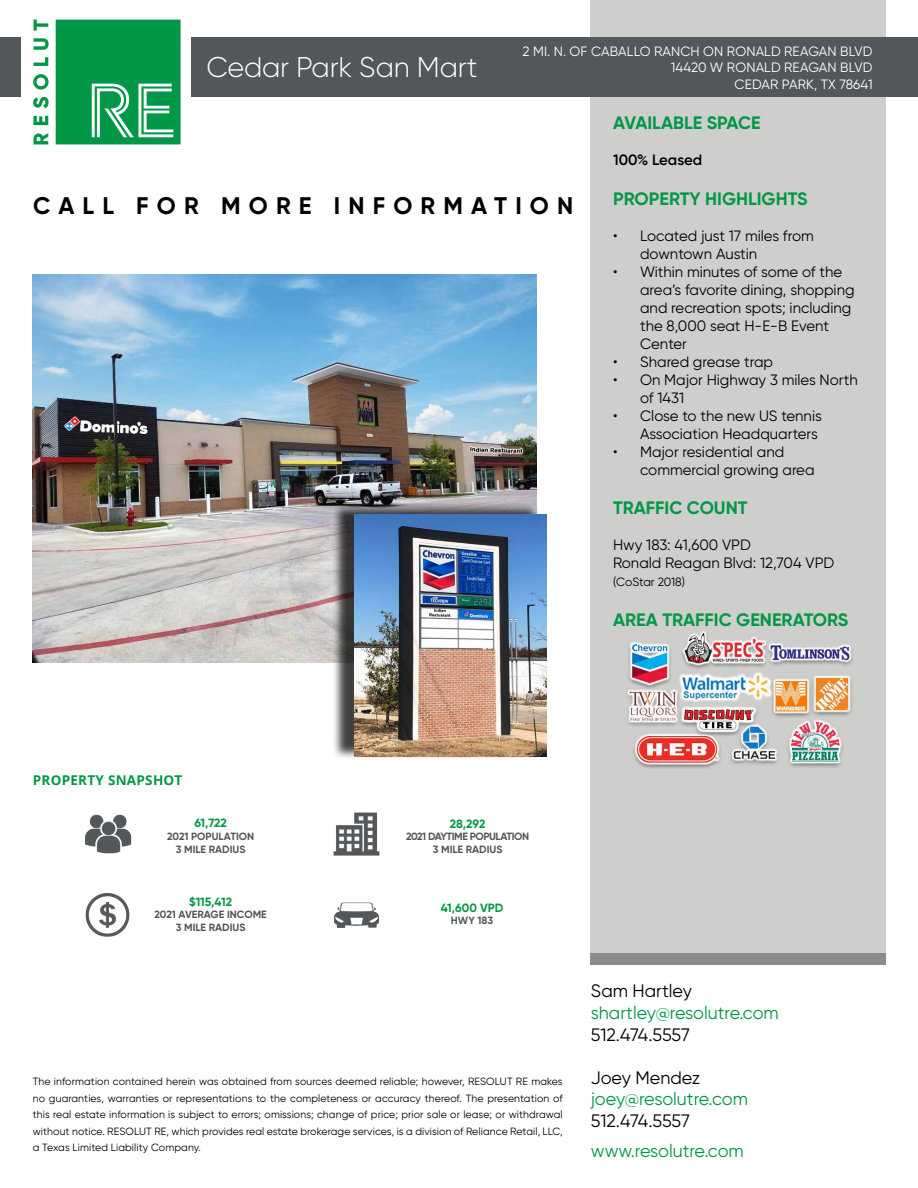
<style>
.page{position:relative;width:918px;height:1188px;background:#fff}
.page>*{position:absolute;margin:0;border:0;box-sizing:border-box;transform-origin:0 0}
.t1{font:300 28.5px "Gilroy";letter-spacing:-.01em;color:#fff}
.t2{font:700 24px "Gilroy";letter-spacing:.34em;color:#000}
.t3{font:700 18px "Gilroy";color:#009846}
.t4{font:18px "Gilroy";color:#009846}
.t5{font:18px "Gilroy";letter-spacing:-.005em;color:#000}
.t6{font:15px/18px "Gilroy";color:#000}
.t7{font:600 15px "Gilroy";letter-spacing:-.005em;color:#000}
.t8{font:13.5px/16.5px "Gilroy";letter-spacing:.01em;color:#fff;text-align:right}
.t9{font:700 13.5px "Open Sans";letter-spacing:.02em;color:#009846}
.t10{font:700 12px "Gilroy";color:#009846}
.t11{font:12px "Gilroy";letter-spacing:-.005em;color:#000}
.t12{font:10.5px/16.5px "Gilroy";letter-spacing:.01em;color:#000;text-align:justify}
.t13{font:700 10.5px/12.6px "Gilroy";color:#52575a;text-align:center}
.t14{font:700 10.5px/12.6px "Gilroy";letter-spacing:-.04em;color:#52575a;text-align:center}
</style>
<div class="page">
<div style="left:591px;top:0;width:295px;height:954px;background:#cecfcd"></div>
<div style="left:590px;top:953px;width:296px;height:12px;background:#8f8b8c"></div>
<div style="left:0;top:37px;width:918px;height:60px;background:#52575a"></div>
<div style="left:22px;top:14px;width:169px;height:134px;background:#fff"></div>
<svg style="left:33px;top:20px;width:148px;height:124px"></svg>
<img style="left:85px;top:814px;width:47px;height:40px">
<img style="left:85px;top:893px;width:45px;height:44px">
<img style="left:333px;top:812px;width:47px;height:44px">
<img style="left:333px;top:902px;width:47px;height:26px">
<img style="left:627px;top:631px;width:226px;height:138px">
<img style="left:33px;top:274px;width:504px;height:389px">
<div style="left:332px;top:502px;width:209px;height:258px;background:#000;opacity:.75"></div>
<img style="left:354px;top:515px;width:193px;height:241px">
<h1 class="t1" style="left:207px;top:49px;width:272px">Cedar Park San Mart</h1>
<p class="t8" style="left:523px;top:43px;width:352px">2 MI. N. OF CABALLO RANCH ON RONALD REAGAN BLVD<br>14420 W RONALD REAGAN BLVD<br>CEDAR PARK, TX 78641</p>
<h2 class="t2" style="left:33px;top:191px;width:542px">CALL FOR MORE INFORMATION</h2>
<h3 class="t3" style="left:613px;top:112px;width:149px">AVAILABLE SPACE</h3>
<h3 class="t7" style="left:613px;top:151px;width:91px">100% Leased</h3>
<h3 class="t3" style="left:613px;top:187px;width:196px">PROPERTY HIGHLIGHTS</h3>
<h3 class="t6" style="left:640px;top:226px;width:175px;text-indent:-27px">• Located just 17 miles from downtown Austin</h3>
<h3 class="t6" style="left:640px;top:262px;width:216px;text-indent:-27px">• Within minutes of some of the area’s favorite dining, shopping and recreation spots; including the 8,000 seat H-E-B Event<br>Center</h3>
<h3 class="t6" style="left:613px;top:352px;width:162px">• Shared grease trap</h3>
<h3 class="t6" style="left:640px;top:370px;width:219px;text-indent:-27px">• On Major Highway 3 miles North of 1431</h3>
<h3 class="t6" style="left:613px;top:406px;width:210px;text-align:right">• Close to the new US tennis<br>Association Headquarters</h3>
<h3 class="t6" style="left:640px;top:442px;width:176px;text-indent:-27px">• Major residential and commercial growing area</h3>
<h3 class="t3" style="left:613px;top:497px;width:136px">TRAFFIC COUNT</h3>
<h3 class="t6" style="left:613px;top:536px;width:223px">Hwy 183: 41,600 VPD<br>Ronald Reagan Blvd: 12,704 VPD</h3>
<p class="t11" style="left:613px;top:575px;width:73px">(CoStar 2018)</p>
<h3 class="t3" style="left:613px;top:609px;width:237px">AREA TRAFFIC GENERATORS</h3>
<p class="t9" style="left:33px;top:771px;width:151px">PROPERTY SNAPSHOT</p>
<p class="t10" style="left:194px;top:816px;width:34px">61,722</p>
<p class="t13" style="left:167px;top:830px;width:89px">2021 POPULATION<br>3 MILE RADIUS</p>
<p class="t10" style="left:189px;top:894px;width:45px">$115,412</p>
<p class="t13" style="left:155px;top:908px;width:114px">2021 AVERAGE INCOME<br>3 MILE RADIUS</p>
<p class="t10" style="left:450px;top:816px;width:37px">28,292</p>
<p class="t14" style="left:406px;top:830px;width:124px">2021 DAYTIME POPULATION<br>3 MILE RADIUS</p>
<p class="t10" style="left:441px;top:900px;width:64px">41,600 VPD</p>
<p class="t13" style="left:451px;top:914px;width:44px">HWY 183</p>
<p class="t12" style="left:33px;top:1073px;width:532px">The information contained herein was obtained from sources deemed reliable; however, RESOLUT RE makes no guaranties, warranties or representations to the completeness or accuracy thereof. The presentation of this real estate information is subject to errors; omissions; change of price; prior sale or lease; or withdrawal without notice. RESOLUT RE, which provides real estate brokerage services, is a division of Reliance Retail, LLC, a Texas Limited Liability Company.</p>
<h3 class="t5" style="left:591px;top:980px;width:103px">Sam Hartley</h3>
<h3 class="t4" style="left:591px;top:1002px;width:190px">shartley@resolutre.com</h3>
<h3 class="t5" style="left:591px;top:1023px;width:101px">512.474.5557</h3>
<h3 class="t5" style="left:591px;top:1066px;width:111px">Joey Mendez</h3>
<h3 class="t4" style="left:591px;top:1088px;width:159px">joey@resolutre.com</h3>
<h3 class="t5" style="left:591px;top:1110px;width:101px">512.474.5557</h3>
<h3 class="t4" style="left:591px;top:1140px;width:155px">www.resolutre.com</h3>
</div>
